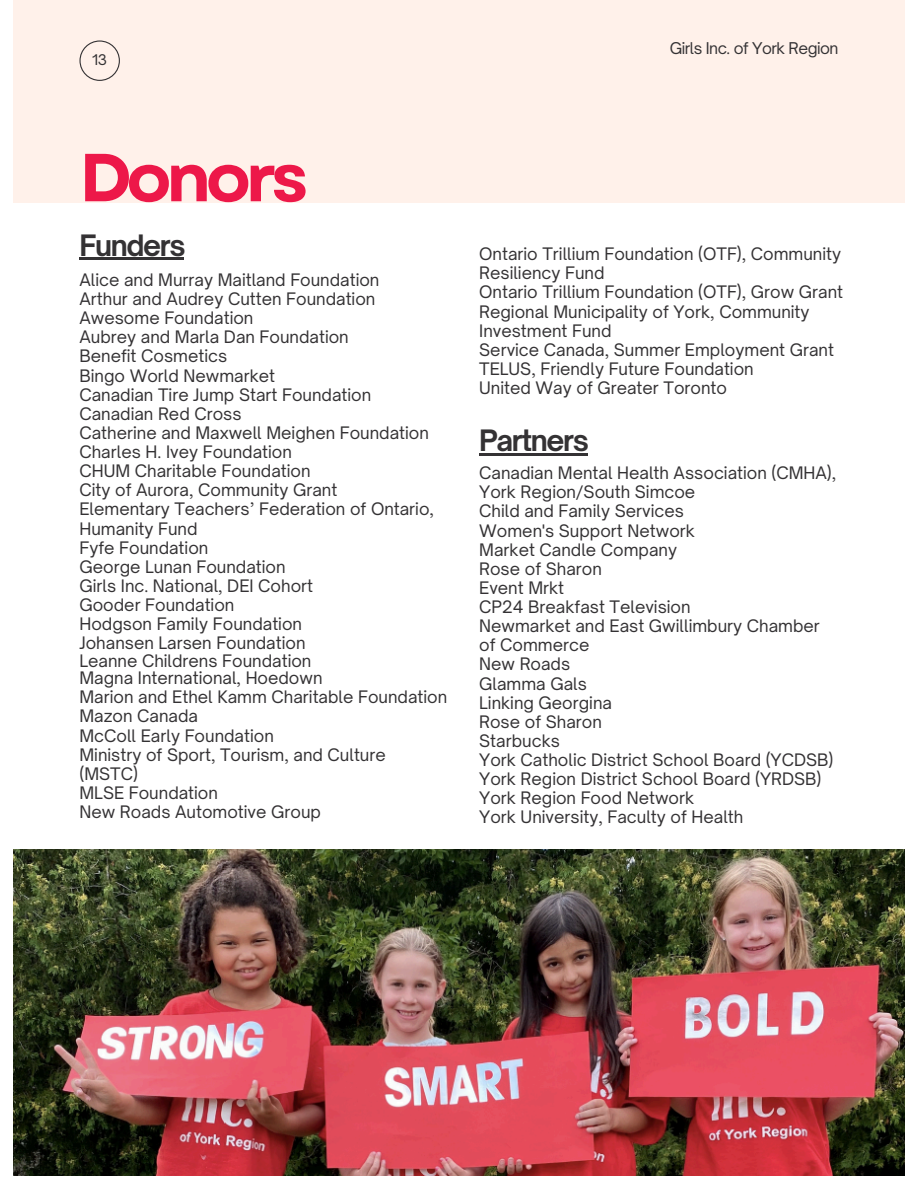
<style>
.page{position:relative;width:918px;height:1188px;background:#fff}
.page>*{position:absolute;margin:0;border:0;box-sizing:border-box;transform-origin:0 0}
.t1{font:700 67.8px "Garet";letter-spacing:-.08em;color:#ed1849}
.t2{font:700 28.2px "Open Sauce One";letter-spacing:-.05em;color:#343234}
.t3{font:16.5px/19.2px "Open Sauce One";color:#343234}
.t4{font:15.45px "Open Sauce One";letter-spacing:-.03em;color:#343234}
.t5{font:14.1px "Open Sauce One";color:#343234}
</style>
<div class="page">
<img style="left:13px;top:850px;width:891px;height:325px">
<div style="left:13px;top:0;width:892px;height:202px;background:#fff1ea"></div>
<svg style="left:79px;top:40px;width:41px;height:41px"></svg>
<hr style="left:79px;top:258px;width:105px;height:2px;background:#343234">
<hr style="left:479px;top:453px;width:109px;height:2px;background:#343234">
<p class="t5" style="left:92px;top:51px;width:16px">13</p>
<h1 class="t4" style="left:670px;top:39px;width:170px">Girls Inc. of York Region</h1>
<p class="t1" style="left:79px;top:129px;width:230px">Donors</p>
<p class="t2" style="left:79px;top:227px;width:108px">Funders</p>
<p class="t3" style="left:79px;top:270px;width:302px">Alice and Murray Maitland Foundation</p>
<p class="t3" style="left:79px;top:289px;width:297px">Arthur and Audrey Cutten Foundation</p>
<p class="t3" style="left:79px;top:308px;width:176px">Awesome Foundation</p>
<p class="t3" style="left:79px;top:327px;width:271px">Aubrey and Marla Dan Foundation</p>
<p class="t3" style="left:79px;top:347px;width:149px">Benefit Cosmetics</p>
<p class="t3" style="left:79px;top:366px;width:197px">Bingo World Newmarket</p>
<p class="t3" style="left:79px;top:385px;width:293px">Canadian Tire Jump Start Foundation</p>
<p class="t3" style="left:79px;top:404px;width:164px">Canadian Red Cross</p>
<p class="t3" style="left:79px;top:423px;width:351px">Catherine and Maxwell Meighen Foundation</p>
<p class="t3" style="left:79px;top:442px;width:214px">Charles H. Ivey Foundation</p>
<p class="t3" style="left:79px;top:461px;width:233px">CHUM Charitable Foundation</p>
<p class="t3" style="left:79px;top:480px;width:259px">City of Aurora, Community Grant</p>
<p class="t3" style="left:79px;top:500px;width:356px">Elementary Teachers’ Federation of Ontario,<br>Humanity Fund</p>
<p class="t3" style="left:79px;top:538px;width:130px">Fyfe Foundation</p>
<p class="t3" style="left:79px;top:557px;width:208px">George Lunan Foundation</p>
<h2 class="t3" style="left:79px;top:576px;width:235px">Girls Inc. National, DEI Cohort</h2>
<p class="t3" style="left:79px;top:595px;width:156px">Gooder Foundation</p>
<p class="t3" style="left:79px;top:614px;width:224px">Hodgson Family Foundation</p>
<p class="t3" style="left:79px;top:633px;width:228px">Johansen Larsen Foundation</p>
<p class="t3" style="left:79px;top:651px;width:233px">Leanne Childrens Foundation</p>
<p class="t3" style="left:79px;top:668px;width:245px">Magna International, Hoedown</p>
<p class="t3" style="left:79px;top:687px;width:369px">Marion and Ethel Kamm Charitable Foundation</p>
<p class="t3" style="left:79px;top:707px;width:120px">Mazon Canada</p>
<p class="t3" style="left:79px;top:726px;width:196px">McColl Early Foundation</p>
<p class="t3" style="left:79px;top:745px;width:308px">Ministry of Sport, Tourism, and Culture (MSTC)</p>
<p class="t3" style="left:79px;top:783px;width:140px">MLSE Foundation</p>
<p class="t3" style="left:79px;top:802px;width:243px">New Roads Automotive Group</p>
<p class="t3" style="left:479px;top:244px;width:363px">Ontario Trillium Foundation (OTF), Community<br>Resiliency Fund</p>
<p class="t3" style="left:479px;top:283px;width:365px">Ontario Trillium Foundation (OTF), Grow Grant</p>
<p class="t3" style="left:479px;top:302px;width:332px">Regional Municipality of York, Community<br>Investment Fund</p>
<p class="t3" style="left:479px;top:340px;width:356px">Service Canada, Summer Employment Grant</p>
<p class="t3" style="left:479px;top:359px;width:276px">TELUS, Friendly Future Foundation</p>
<p class="t3" style="left:479px;top:378px;width:249px">United Way of Greater Toronto</p>
<p class="t2" style="left:479px;top:423px;width:111px">Partners</p>
<h2 class="t3" style="left:479px;top:463px;width:359px">Canadian Mental Health Association (CMHA),<br>York Region/South Simcoe</h2>
<p class="t3" style="left:479px;top:502px;width:206px">Child and Family Services</p>
<p class="t3" style="left:479px;top:521px;width:217px">Women's Support Network</p>
<p class="t3" style="left:479px;top:540px;width:199px">Market Candle Company</p>
<p class="t3" style="left:479px;top:559px;width:124px">Rose of Sharon</p>
<p class="t3" style="left:479px;top:578px;width:87px">Event Mrkt</p>
<p class="t3" style="left:479px;top:597px;width:213px">CP24 Breakfast Television</p>
<p class="t3" style="left:479px;top:616px;width:342px">Newmarket and East Gwillimbury Chamber of Commerce</p>
<p class="t3" style="left:479px;top:655px;width:93px">New Roads</p>
<p class="t3" style="left:479px;top:674px;width:109px">Glamma Gals</p>
<p class="t3" style="left:479px;top:693px;width:134px">Linking Georgina</p>
<p class="t3" style="left:479px;top:712px;width:124px">Rose of Sharon</p>
<p class="t3" style="left:479px;top:731px;width:82px">Starbucks</p>
<p class="t3" style="left:479px;top:750px;width:356px">York Catholic District School Board (YCDSB)</p>
<p class="t3" style="left:479px;top:769px;width:344px">York Region District School Board (YRDSB)</p>
<p class="t3" style="left:479px;top:788px;width:217px">York Region Food Network</p>
<p class="t3" style="left:479px;top:808px;width:266px">York University, Faculty of Health</p>
</div>
